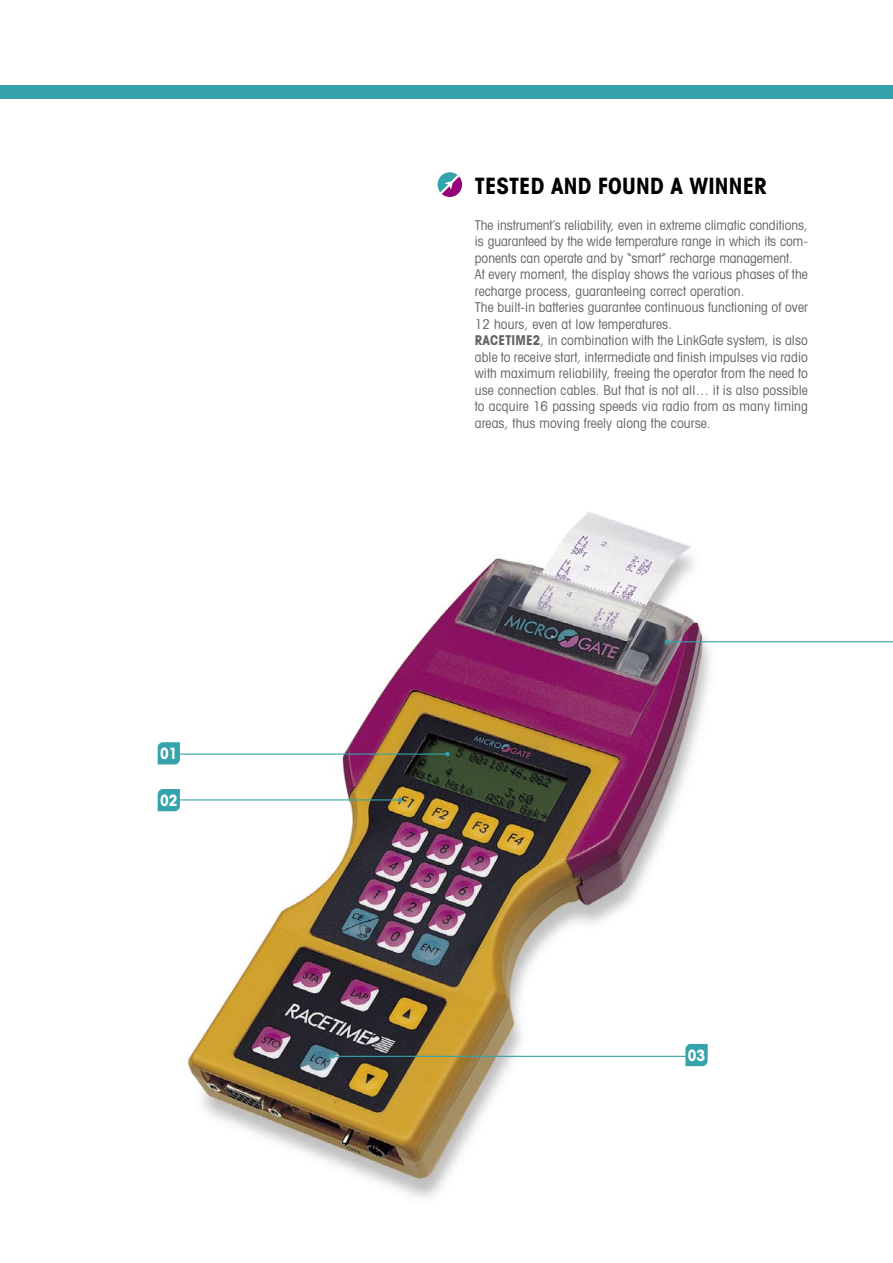
<style>
.page{position:relative;width:893px;height:1263px;background:#fff}
.page>*{position:absolute;margin:0;border:0;box-sizing:border-box;transform-origin:0 0}
.t1{font:700 condensed 22.5px "Avant Garde";letter-spacing:.01em;color:#000}
.t2{font:700 condensed 15.75px "Avant Garde";color:#fff}
.t3{font:condensed 13.5px/16.5px "Avant Garde";letter-spacing:.01em;color:#636363;text-align:justify}
.s1{font-weight:700}
</style>
<div class="page">
<img style="left:160px;top:512px;width:576px;height:686px">
<hr style="left:333px;top:1056px;width:363px;height:1px;background:#35a3ab">
<svg style="left:330px;top:1054px;width:5px;height:4px"></svg>
<hr style="left:667px;top:641px;width:226px;height:1px;background:#35a3ab">
<svg style="left:665px;top:639px;width:4px;height:5px"></svg>
<hr style="left:176px;top:753px;width:271px;height:2px;background:#35a3ab">
<svg style="left:445px;top:752px;width:5px;height:4px"></svg>
<hr style="left:179px;top:799px;width:221px;height:1px;background:#35a3ab">
<svg style="left:398px;top:798px;width:4px;height:4px"></svg>
<div style="left:0;top:85px;width:893px;height:13px;background:#35a3ab"></div>
<svg style="left:438px;top:172px;width:24px;height:25px"></svg>
<svg style="left:158px;top:789px;width:22px;height:22px"></svg>
<svg style="left:158px;top:742px;width:22px;height:22px"></svg>
<svg style="left:685px;top:1044px;width:23px;height:22px"></svg>
<p class="t2" style="left:160px;top:744px;width:19px">01</p>
<p class="t2" style="left:160px;top:790px;width:19px">02</p>
<p class="t1" style="left:475px;top:171px;width:293px">TESTED AND FOUND A WINNER</p>
<p class="t3" style="left:475px;top:216px;width:335px">The instrument’s reliability, even in extreme climatic conditions, is guaranteed by the wide temperature range in which its com&shy;ponents can operate and by “smart” recharge management.</p>
<p class="t3" style="left:475px;top:266px;width:335px">At every moment, the display shows the various phases of the recharge process, guaranteeing correct operation.</p>
<p class="t3" style="left:475px;top:299px;width:335px">The built-in batteries guarantee continuous functioning of over<br>12 hours, even at low temperatures.</p>
<p class="t3" style="left:475px;top:332px;width:335px"><span class="s1">RACETIME2</span>, in combination with the LinkGate system, is also able to receive start, intermediate and finish impulses via radio with maximum reliability, freeing the operator from the need to use connection cables. But that is not all… it is also possible to acquire 16 passing speeds via radio from as many timing areas, thus moving freely along the course.</p>
<p class="t2" style="left:688px;top:1045px;width:19px">03</p>
</div>
